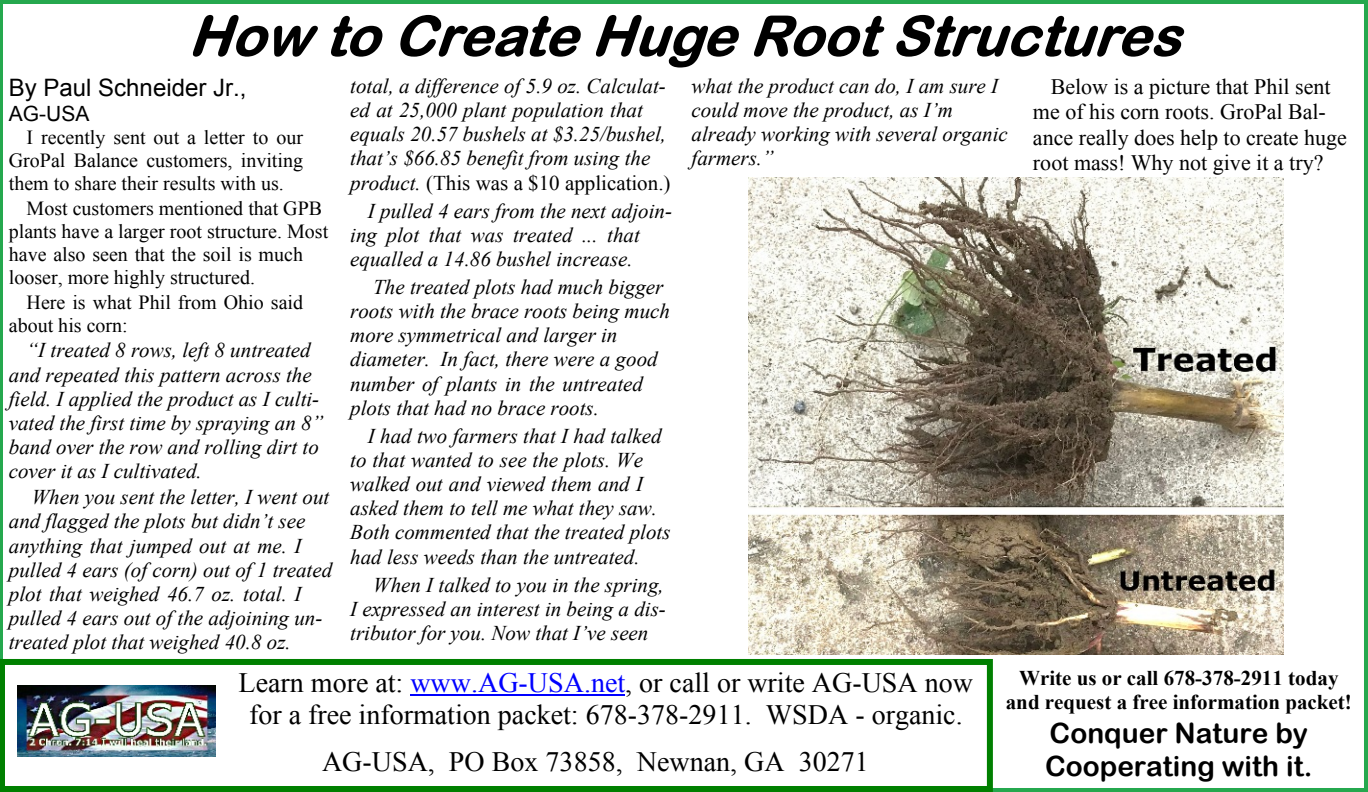
<style>
.page{position:relative;width:1368px;height:792px;background:#fff}
.page>*{position:absolute;margin:0;border:0;box-sizing:border-box;transform-origin:0 0}
.t1{font:28px/32.2px "Times New Roman";color:#000;text-align:center}
.t2{font:28px/32.4px "Arial Rounded MT Bold";color:#000}
.t3{font:24px "Arial";color:#000}
.t4{font:22px/25.2px "Times New Roman";color:#000}
.t5{font:italic 21px/24.2px "Times New Roman";color:#000}
.t6{font:700 21px/24.2px "Times New Roman";color:#000;text-align:center}
.t7{font:21px "Arial";color:#000}
.t8{font:20px/23px "Times New Roman";color:#000}
.s1{font-style:normal}
.s2{color:#00f}
</style>
<div class="page">
<div style="left:0;top:0;width:1368px;height:792px;background:#fff;border:4px solid #25a84e"></div>
<div style="left:0;top:659px;width:993px;height:133px;border:6px solid #008000"></div>
<img style="left:17px;top:685px;width:198px;height:71px">
<hr style="left:410px;top:694px;width:215px;height:1px;background:#00f">
<svg style="left:193px;top:15px;width:125px;height:42px"></svg>
<svg style="left:331px;top:16px;width:52px;height:41px"></svg>
<svg style="left:400px;top:15px;width:181px;height:42px"></svg>
<svg style="left:596px;top:15px;width:143px;height:53px"></svg>
<svg style="left:754px;top:16px;width:130px;height:41px"></svg>
<svg style="left:896px;top:15px;width:288px;height:42px"></svg>
<img style="left:748px;top:178px;width:536px;height:477px">
<p class="t3" style="left:9px;top:79px;width:239px">By Paul Schneider Jr.,</p>
<p class="t7" style="left:9px;top:106px;width:82px">AG-USA</p>
<p class="t8" style="left:9px;top:127px;width:296px;text-align:justify;text-indent:18px">I recently sent out a letter to our GroPal Balance customers, inviting them to share their results with us.</p>
<p class="t8" style="left:9px;top:198px;width:321px;text-indent:18px">Most customers mentioned that GPB plants have a larger root structure. Most have also seen that the soil is much looser, more highly structured.</p>
<p class="t8" style="left:9px;top:292px;width:296px;text-indent:18px">Here is what Phil from Ohio said about his corn:</p>
<p class="t5" style="left:9px;top:340px;width:316px;text-indent:18px">“I treated 8 rows, left 8 untreated and repeated this pattern across the field. I applied the product as I culti&shy;vated the first time by spraying an 8” band over the row and rolling dirt to cover it as I cultivated.</p>
<p class="t5" style="left:9px;top:487px;width:325px;text-indent:23px">When you sent the letter, I went out and flagged the plots but didn’t see anything that jumped out at me. I pulled 4 ears (of corn) out of 1 treated plot that weighed 46.7 oz. total. I pulled 4 ears out of the adjoining un&shy;treated plot that weighed 40.8 oz.</p>
<p class="t5" style="left:350px;top:76px;width:322px">total, a difference of 5.9 oz. Calculat&shy;ed at 25,000 plant population that equals 20.57 bushels at $3.25/bushel, that’s $66.85 benefit from using the product. <span class="s1">(This was a $10 application.)</span></p>
<p class="t5" style="left:350px;top:201px;width:323px;text-indent:18px">I pulled 4 ears from the next adjoin&shy;ing plot that was treated ... that equalled a 14.86 bushel increase.</p>
<p class="t5" style="left:350px;top:277px;width:321px;text-indent:23px">The treated plots had much bigger roots with the brace roots being much more symmetrical and larger in diameter. In fact, there were a good number of plants in the untreated plots that had no brace roots.</p>
<p class="t5" style="left:350px;top:426px;width:322px;text-indent:18px">I had two farmers that I had talked to that wanted to see the plots. We walked out and viewed them and I asked them to tell me what they saw.<br>Both commented that the treated plots had less weeds than the untreated.</p>
<p class="t5" style="left:350px;top:575px;width:317px;text-align:justify;text-indent:23px">When I talked to you in the spring, I expressed an interest in being a dis&shy;tributor for you. Now that I’ve seen</p>
<p class="t5" style="left:692px;top:76px;width:318px">what the product can do, I am sure I could move the product, as I’m already working with several organic farmers.”</p>
<p class="t4" style="left:1033px;top:76px;width:316px;text-indent:18px">Below is a picture that Phil sent me of his corn roots. GroPal Bal&shy;ance really does help to create huge root mass! Why not give it a try?</p>
<h1 class="t1" style="left:239px;top:669px;width:736px">Learn more at: <span class="s2">www.AG-USA.net</span>, or call or write AG-USA now for a free information packet: 678-378-2911. WSDA - organic.</h1>
<h1 class="t1" style="left:322px;top:749px;width:548px">AG-USA, PO Box 73858, Newnan, GA 30271</h1>
<p class="t6" style="left:1006px;top:668px;width:348px">Write us or call 678-378-2911 today and request a free information packet!</p>
<h1 class="t2" style="left:1045px;top:720px;width:269px">Conquer Nature by<br>Cooperating with it.</h1>
</div>
